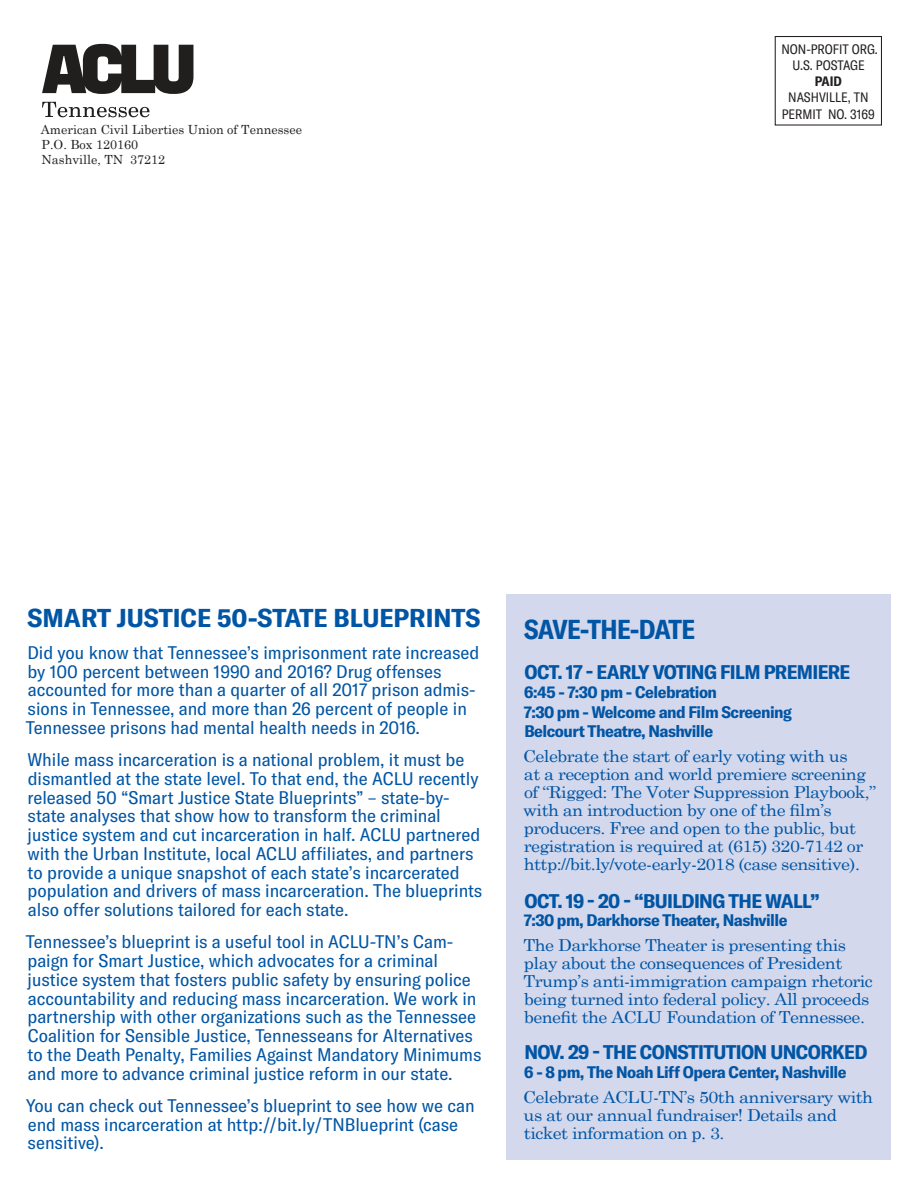
<style>
.page{position:relative;width:918px;height:1188px;background:#fff}
.page>*{position:absolute;margin:0;border:0;box-sizing:border-box;transform-origin:0 0}
.Article_Title{font:700 condensed 27px "GT America";letter-spacing:-.025em;color:#0155a5}
.Article_Title-2{font:700 condensed 25.5px "GT America";color:#0155a5;scale:1.09 1}
.Article_Title-3{font:700 condensed 19.5px "GT America";letter-spacing:-.03em;color:#0155a5;scale:1.08 1}
.Article_Title-4{font:condensed 18px/18.8px "GT America";color:#0155a5;scale:1.09 1}
.Article_Title-5{font:16.5px/18px "Century Schoolbook";letter-spacing:-.03em;color:#0155a5;scale:1.08 1}
.Article_Title-6{font:700 condensed 16.5px/19.5px "GT America";letter-spacing:-.03em;color:#0155a5;scale:1.08 1}
.t1{font:condensed 13.5px "GT America";color:#231f20}
.t2{font:700 condensed 13.5px "GT America";color:#231f20}
.Article_Title-7{font:12.6px "Century Schoolbook";color:#231f20}
</style>
<div class="page">
<div style="left:775px;top:36px;width:107px;height:90px;border:1px solid #231f20"></div>
<svg style="left:42px;top:102px;width:107px;height:15px"></svg>
<svg style="left:42px;top:44px;width:151px;height:50px"></svg>
<div style="left:507px;top:594px;width:384px;height:565px;background:#d3d8ec"></div>
<p class="Article_Title-7" style="left:41px;top:119px;width:263px">American Civil Liberties Union of Tennessee</p>
<p class="Article_Title-7" style="left:42px;top:134px;width:98px">P.O. Box 120160</p>
<p class="Article_Title-7" style="left:42px;top:149px;width:125px">Nashville, TN 37212</p>
<p class="t1" style="left:781px;top:41px;width:98px">NON-PROFIT ORG.</p>
<p class="t1" style="left:793px;top:57px;width:74px">U.S. POSTAGE</p>
<p class="t2" style="left:815px;top:73px;width:29px">PAID</p>
<p class="t1" style="left:788px;top:90px;width:82px">NASHVILLE, TN</p>
<p class="t1" style="left:782px;top:106px;width:94px">PERMIT NO. 3169</p>
<p class="Article_Title-2" style="left:27px;top:602px;width:417px">SMART JUSTICE 50-STATE BLUEPRINTS</p>
<p class="Article_Title-4" style="left:26px;top:643px;width:418px">Did you know that Tennessee’s imprisonment rate increased by 100 percent between 1990 and 2016? Drug offenses accounted for more than a quarter of all 2017 prison admis&shy;sions in Tennessee, and more than 26 percent of people in Tennessee prisons had mental health needs in 2016.</p>
<p class="Article_Title-4" style="left:27px;top:750px;width:419px">While mass incarceration is a national problem, it must be dismantled at the state level. To that end, the ACLU recently released 50 “Smart Justice State Blueprints” – state-by&shy;state analyses that show how to transform the criminal justice system and cut incarceration in half. ACLU partnered with the Urban Institute, local ACLU affiliates, and partners to provide a unique snapshot of each state’s incarcerated population and drivers of mass incarceration. The blueprints also offer solutions tailored for each state.</p>
<p class="Article_Title-4" style="left:26px;top:933px;width:420px">Tennessee’s blueprint is a useful tool in ACLU-TN’s Cam&shy;paign for Smart Justice, which advocates for a criminal justice system that fosters public safety by ensuring police accountability and reducing mass incarceration. We work in partnership with other organizations such as the Tennessee Coalition for Sensible Justice, Tennesseans for Alternatives to the Death Penalty, Families Against Mandatory Minimums and more to advance criminal justice reform in our state.</p>
<p class="Article_Title-4" style="left:26px;top:1096px;width:413px">You can check out Tennessee’s blueprint to see how we can end mass incarceration at http://bit.ly/TNBlueprint (case sensitive).</p>
<p class="Article_Title" style="left:524px;top:613px;width:173px">SAVE-THE-DATE</p>
<p class="Article_Title-3" style="left:524px;top:660px;width:303px">OCT. 17 - EARLY VOTING FILM PREMIERE</p>
<p class="Article_Title-6" style="left:524px;top:682px;width:250px">6:45 - 7:30 pm - Celebration<br>7:30 pm - Welcome and Film Screening<br>Belcourt Theatre, Nashville</p>
<p class="Article_Title-5" style="left:523px;top:746px;width:329px">Celebrate the start of early voting with us<br>at a reception and world premiere screening of “Rigged: The Voter Suppression Playbook,” with an introduction by one of the film’s producers. Free and open to the public, but registration is required at (615) 320-7142 or http://bit.ly/vote-early-2018 (case sensitive).</p>
<p class="Article_Title-3" style="left:524px;top:889px;width:275px">OCT. 19 - 20 - “BUILDING THE WALL”</p>
<p class="Article_Title-6" style="left:524px;top:910px;width:246px">7:30 pm, Darkhorse Theater, Nashville</p>
<p class="Article_Title-5" style="left:523px;top:935px;width:325px">The Darkhorse Theater is presenting this play about the consequences of President Trump’s anti-immigration campaign rhetoric being turned into federal policy. All proceeds benefit the ACLU Foundation of Tennessee.</p>
<p class="Article_Title-3" style="left:524px;top:1040px;width:319px">NOV. 29 - THE CONSTITUTION UNCORKED</p>
<p class="Article_Title-6" style="left:524px;top:1063px;width:300px">6 - 8 pm, The Noah Liff Opera Center, Nashville</p>
<p class="Article_Title-5" style="left:523px;top:1087px;width:326px">Celebrate ACLU-TN’s 50th anniversary with us at our annual fundraiser! Details and ticket information on p. 3.</p>
</div>
